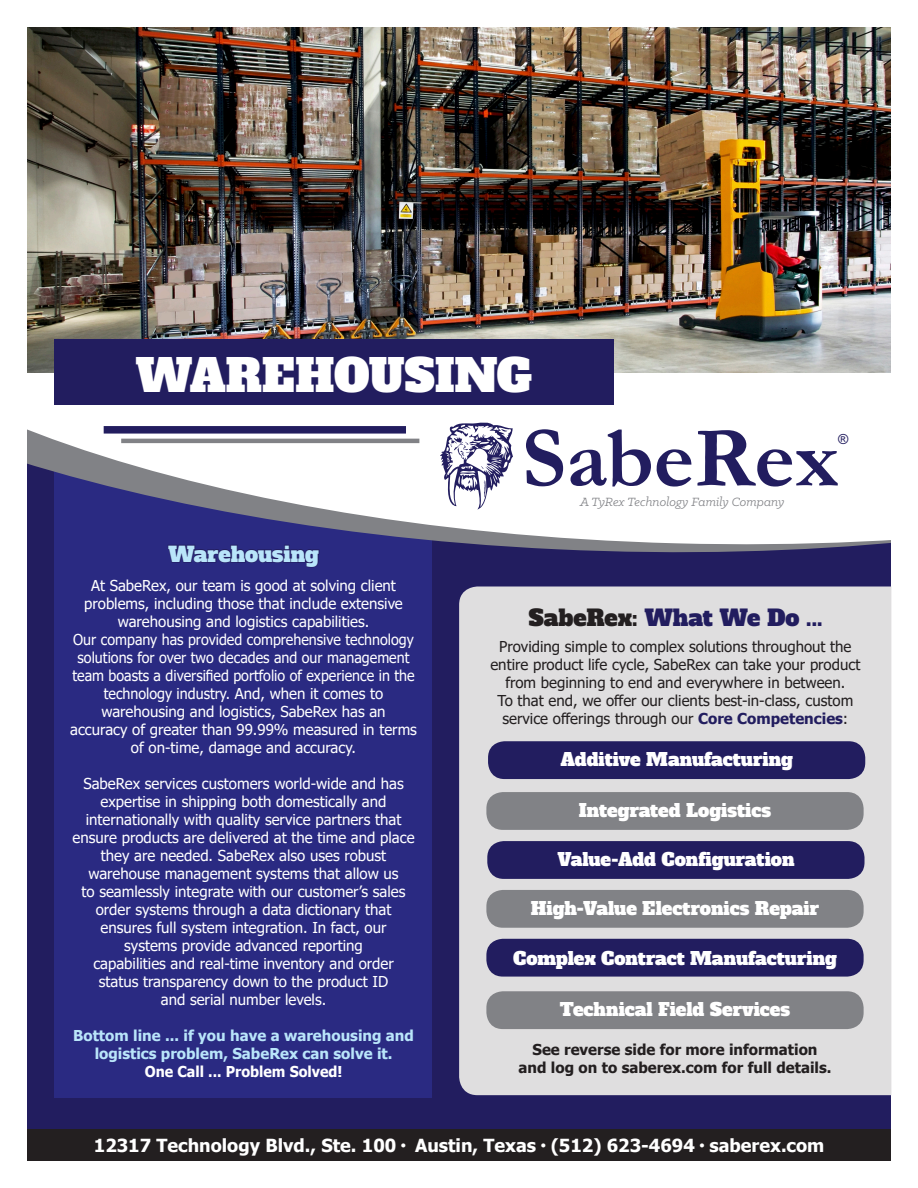
<style>
.page{position:relative;width:918px;height:1188px;background:#fff}
.page>*{position:absolute;margin:0;border:0;box-sizing:border-box;transform-origin:0 0}
.t1{font:700 87px "Garamond";letter-spacing:-.005em;color:#221d5f}
.t2{font:45px "Alfa Slab One";letter-spacing:-.01em;color:#fff}
.t3{font:22.5px "Alfa Slab One";color:#221d5f}
.t4{font:21px "Alfa Slab One";letter-spacing:-.005em;color:#b9e5fa}
.t5{font:18px "Alfa Slab One";color:#fff}
.t6{font:700 18px "Tahoma";color:#fff}
.t7{font:15px "Tahoma";color:#fff}
.t8{font:15px/18px "Tahoma";color:#231f20;text-align:center}
.t9{font:15px/18px "Tahoma";color:#fff;text-align:center;scale:.95 1}
.t10{font:700 15px/18px "Tahoma";color:#b9e5fa;text-align:center}
.t11{font:700 15px "Tahoma";color:#231f20}
.t12{font:700 15px "Tahoma";color:#fff;scale:.95 1}
.t13{font:13.95px "Arial";color:#221d5f}
.t14{font:italic 13.5px "Klinic Slab";color:#818286}
.s1{color:#231f20}
.s2{font-weight:700;color:#221d5f}
</style>
<div class="page">
<div style="left:27px;top:369px;width:864px;height:769px;background:#221d5f"></div>
<div style="left:54px;top:443px;width:378px;height:654px;background:#2a2a82"></div>
<div style="left:27px;top:1130px;width:864px;height:31px;background:#231f20"></div>
<svg style="left:27px;top:372px;width:864px;height:181px;background:#d1d1de"></svg>
<svg style="left:440px;top:421px;width:73px;height:89px"></svg>
<img style="left:27px;top:27px;width:864px;height:345px">
<div style="left:54px;top:339px;width:559px;height:66px;background:#221d5f"></div>
<div style="left:104px;top:426px;width:302px;height:8px;background:#221d5f"></div>
<hr style="left:121px;top:439px;width:298px;height:4px;background:#818286">
<svg style="left:167px;top:544px;width:153px;height:24px"></svg>
<div style="left:459px;top:587px;width:432px;height:508px;background:#dfdedf"></div>
<div style="left:488px;top:741px;width:377px;height:38px;background:#221d5f;border-radius:17px"></div>
<div style="left:487px;top:841px;width:378px;height:38px;background:#221d5f;border-radius:17px"></div>
<div style="left:486px;top:890px;width:378px;height:38px;background:#818286;border-radius:17px"></div>
<div style="left:486px;top:939px;width:378px;height:38px;background:#221d5f;border-radius:17px"></div>
<div style="left:486px;top:792px;width:378px;height:38px;background:#818286;border-radius:17px"></div>
<div style="left:486px;top:991px;width:378px;height:38px;background:#818286;border-radius:17px"></div>
<p class="t2" style="left:135px;top:346px;width:398px">WAREHOUSING</p>
<p class="t4" style="left:168px;top:540px;width:152px">Warehousing</p>
<p class="t7" style="left:91px;top:575px;width:306px">At SabeRex, our team is good at solving client</p>
<p class="t7" style="left:84px;top:593px;width:320px">problems, including those that include extensive</p>
<p class="t7" style="left:118px;top:611px;width:253px">warehousing and logistics capabilities.</p>
<p class="t9" style="left:73px;top:631px;width:360px">Our company has provided comprehensive technology</p>
<p class="t9" style="left:78px;top:649px;width:351px">solutions for over two decades and our management</p>
<p class="t9" style="left:72px;top:667px;width:362px">team boasts a diversified portfolio of experience in the technology industry. And, when it comes to</p>
<p class="t7" style="left:101px;top:701px;width:286px">warehousing and logistics, SabeRex has an</p>
<p class="t7" style="left:70px;top:719px;width:348px">accuracy of greater than 99.99% measured in terms</p>
<p class="t7" style="left:131px;top:737px;width:227px">of on-time, damage and accuracy.</p>
<p class="t7" style="left:83px;top:773px;width:322px">SabeRex services customers world-wide and has</p>
<p class="t7" style="left:101px;top:791px;width:287px">expertise in shipping both domestically and</p>
<p class="t7" style="left:86px;top:809px;width:317px">internationally with quality service partners that</p>
<p class="t7" style="left:73px;top:827px;width:344px">ensure products are delivered at the time and place</p>
<p class="t7" style="left:101px;top:845px;width:287px">they are needed. SabeRex also uses robust</p>
<p class="t7" style="left:88px;top:863px;width:312px">warehouse management systems that allow us</p>
<p class="t7" style="left:82px;top:881px;width:325px">to seamlessly integrate with our customer’s sales</p>
<p class="t7" style="left:96px;top:899px;width:297px">order systems through a data dictionary that</p>
<p class="t7" style="left:101px;top:917px;width:287px">ensures full system integration. In fact, our</p>
<p class="t7" style="left:124px;top:935px;width:240px">systems provide advanced reporting</p>
<p class="t7" style="left:93px;top:953px;width:302px">capabilities and real-time inventory and order</p>
<p class="t7" style="left:99px;top:971px;width:291px">status transparency down to the product ID</p>
<p class="t7" style="left:161px;top:989px;width:167px">and serial number levels.</p>
<p class="t10" style="left:73px;top:1027px;width:342px">Bottom line ... if you have a warehousing and logistics problem, SabeRex can solve it.</p>
<p class="t12" style="left:145px;top:1061px;width:210px">One Call ... Problem Solved!</p>
<p class="t1" style="left:522px;top:399px;width:319px">SabeRex</p>
<p class="t13" style="left:838px;top:430px;width:12px">®</p>
<p class="t14" style="left:580px;top:493px;width:206px">A TyRex Technology Family Company</p>
<p class="t3" style="left:528px;top:602px;width:296px"><span class="s1">SabeRex:</span> What We Do ...</p>
<p class="t8" style="left:490px;top:638px;width:371px">Providing simple to complex solutions throughout the entire product life cycle, SabeRex can take your product from beginning to end and everywhere in between.</p>
<p class="t8" style="left:498px;top:692px;width:357px">To that end, we offer our clients best-in-class, custom service offerings through our <span class="s2">Core Competencies</span>:</p>
<p class="t5" style="left:560px;top:747px;width:234px">Additive Manufacturing</p>
<p class="t5" style="left:579px;top:798px;width:194px">Integrated Logistics</p>
<p class="t5" style="left:557px;top:847px;width:238px">Value-Add Configuration</p>
<p class="t5" style="left:531px;top:896px;width:290px">High-Value Electronics Repair</p>
<p class="t5" style="left:513px;top:946px;width:325px">Complex Contract Manufacturing</p>
<p class="t5" style="left:560px;top:997px;width:232px">Technical Field Services</p>
<p class="t11" style="left:533px;top:1039px;width:287px">See reverse side for more information</p>
<p class="t11" style="left:519px;top:1057px;width:315px">and log on to saberex.com for full details.</p>
<p class="t6" style="left:94px;top:1133px;width:732px">12317 Technology Blvd., Ste. 100 ● Austin, Texas ● (512) 623-4694 ● saberex.com</p>
</div>
